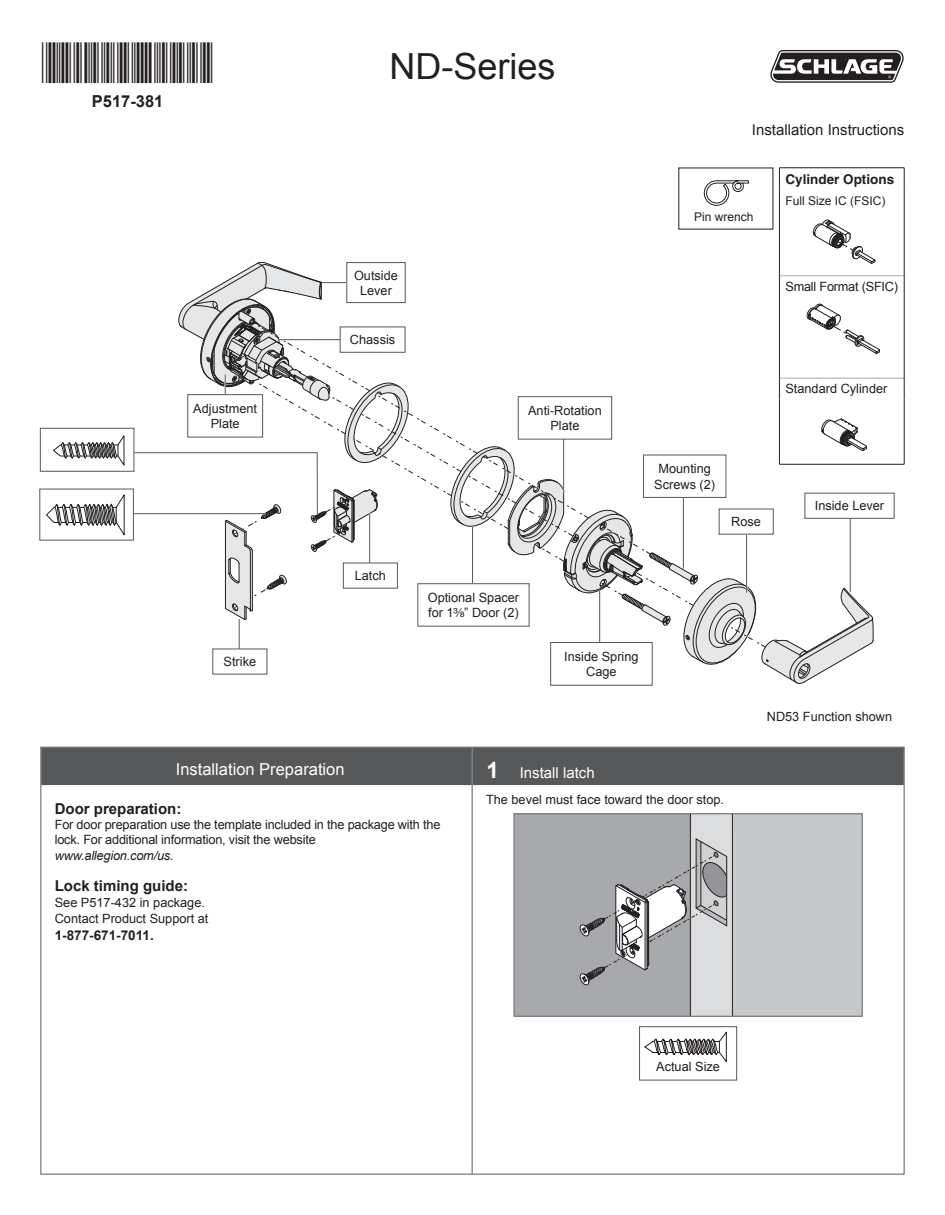
<style>
.page{position:relative;width:945px;height:1215px;background:#fff}
.page>*{position:absolute;margin:0;border:0;box-sizing:border-box;transform-origin:0 0}
.t1{font:36px "Arial";color:#231f20}
.t2{font:16.5px "Arial";color:#fff}
.t3{font:700 16.5px "Arial";color:#231f20}
.t4{font:700 15px "Arial";color:#231f20}
.t5{font:15px "Arial";color:#231f20}
.t6{font:15px "Arial";color:#fff}
.t7{font:700 13.5px "Arial";color:#231f20}
.t8{font:700 13.5px "Helvetica";color:#231f20}
.t9{font:12.75px/15.3px "Arial";color:#231f20;text-align:center}
.t10{font:italic 12.75px "Arial";letter-spacing:-.015em;color:#231f20}
.t11{font:12px "Arial";color:#231f20}
.s1{font-family:"Helvetica Fraction"}
.s2{font-weight:700;font-size:22.5px}
</style>
<div class="page">
<svg style="left:770px;top:50px;width:134px;height:33px"></svg>
<div style="left:41px;top:748px;width:431px;height:37px;background:#57585a"></div>
<div style="left:472px;top:748px;width:432px;height:37px;background:#57585a"></div>
<div style="left:514px;top:814px;width:201px;height:202px;background:#a8a9ad"></div>
<div style="left:690px;top:814px;width:42px;height:202px;background:#dcdddf"></div>
<div style="left:732px;top:814px;width:130px;height:202px;background:#c7c8ca"></div>
<hr style="left:732px;top:814px;width:1px;height:202px;background:#231f20">
<hr style="left:690px;top:814px;width:1px;height:202px;background:#231f20">
<svg style="left:580px;top:838px;width:147px;height:148px"></svg>
<div style="left:639px;top:1026px;width:98px;height:54px;border:1px solid #57585a"></div>
<svg style="left:645px;top:1032px;width:82px;height:30px"></svg>
<hr style="left:472px;top:747px;width:1px;height:427px;background:#57585a">
<svg style="left:133px;top:168px;width:772px;height:516px"></svg>
<div style="left:40px;top:428px;width:94px;height:44px;border:1px solid #57585a"></div>
<div style="left:39px;top:489px;width:95px;height:51px;border:1px solid #57585a"></div>
<svg style="left:53px;top:435px;width:71px;height:31px"></svg>
<svg style="left:46px;top:494px;width:79px;height:42px"></svg>
<hr style="left:322px;top:282px;width:61px;height:1px;background:#57585a">
<div style="left:347px;top:263px;width:58px;height:40px;background:#fff"></div>
<div style="left:346px;top:262px;width:60px;height:41px;border:1px solid #57585a"></div>
<hr style="left:850px;top:511px;width:1px;height:81px;background:#57585a">
<div style="left:805px;top:493px;width:89px;height:25px;background:#fff"></div>
<div style="left:805px;top:493px;width:90px;height:26px;border:1px solid #57585a"></div>
<hr style="left:746px;top:511px;width:1px;height:82px;background:#57585a">
<div style="left:719px;top:509px;width:54px;height:25px;background:#fff"></div>
<div style="left:719px;top:509px;width:55px;height:26px;border:1px solid #57585a"></div>
<hr style="left:369px;top:513px;width:1px;height:64px;background:#57585a">
<div style="left:343px;top:563px;width:54px;height:25px;background:#fff"></div>
<div style="left:343px;top:563px;width:55px;height:26px;border:1px solid #57585a"></div>
<hr style="left:238px;top:619px;width:2px;height:44px;background:#fff">
<hr style="left:239px;top:619px;width:1px;height:44px;background:#57585a">
<div style="left:213px;top:649px;width:54px;height:25px;background:#fff"></div>
<hr style="left:683px;top:492px;width:1px;height:77px;background:#57585a">
<div style="left:644px;top:455px;width:82px;height:42px;background:#fff"></div>
<div style="left:643px;top:455px;width:83px;height:43px;border:1px solid #57585a"></div>
<hr style="left:599px;top:591px;width:1px;height:84px;background:#57585a">
<div style="left:551px;top:643px;width:101px;height:42px;background:#fff"></div>
<div style="left:550px;top:642px;width:103px;height:44px;border:1px solid #57585a"></div>
<hr style="left:472px;top:527px;width:1px;height:90px;background:#57585a">
<div style="left:418px;top:584px;width:111px;height:42px;background:#fff"></div>
<div style="left:417px;top:583px;width:112px;height:44px;border:1px solid #57585a"></div>
<hr style="left:563px;top:429px;width:1px;height:65px;background:#57585a">
<div style="left:518px;top:397px;width:94px;height:42px;background:#fff"></div>
<div style="left:518px;top:396px;width:94px;height:44px;border:1px solid #57585a"></div>
<hr style="left:224px;top:374px;width:2px;height:57px;background:#fff">
<hr style="left:225px;top:374px;width:1px;height:57px;background:#57585a">
<div style="left:188px;top:395px;width:75px;height:42px;background:#fff"></div>
<div style="left:187px;top:394px;width:76px;height:43px;border:1px solid #57585a"></div>
<hr style="left:279px;top:339px;width:88px;height:1px;background:#57585a">
<div style="left:340px;top:327px;width:65px;height:25px;background:#fff"></div>
<div style="left:340px;top:327px;width:65px;height:26px;border:1px solid #57585a"></div>
<p class="t3" style="left:92px;top:90px;width:73px">P517-381</p>
<p class="t9" style="left:193px;top:401px;width:65px">Adjustment<br>Plate</p>
<p class="t9" style="left:224px;top:654px;width:34px">Strike</p>
<h1 class="t1" style="left:389px;top:43px;width:167px">ND-Series</h1>
<p class="t5" style="left:752px;top:120px;width:154px">Installation Instructions</p>
<p class="t8" style="left:785px;top:171px;width:110px">Cylinder Options</p>
<p class="t11" style="left:785px;top:193px;width:102px">Full Size IC (FSIC)</p>
<p class="t11" style="left:694px;top:209px;width:61px">Pin wrench</p>
<p class="t9" style="left:354px;top:268px;width:45px">Outside<br>Lever</p>
<p class="t9" style="left:350px;top:332px;width:47px">Chassis</p>
<p class="t9" style="left:355px;top:568px;width:33px">Latch</p>
<p class="t9" style="left:785px;top:279px;width:114px">Small Format (SFIC)</p>
<p class="t9" style="left:528px;top:403px;width:75px">Anti-Rotation<br>Plate</p>
<p class="t9" style="left:785px;top:381px;width:104px">Standard Cylinder</p>
<p class="t9" style="left:654px;top:461px;width:62px">Mounting<br>Screws (2)</p>
<p class="t9" style="left:731px;top:514px;width:31px">Rose</p>
<p class="t9" style="left:815px;top:498px;width:71px">Inside Lever</p>
<p class="t9" style="left:428px;top:590px;width:93px;text-align:left">Optional Spacer for 1<span class="s1">C\,</span>” Door (2)</p>
<p class="t9" style="left:564px;top:649px;width:76px">Inside Spring<br>Cage</p>
<p class="t9" style="left:767px;top:709px;width:127px">ND53 Function shown</p>
<p class="t2" style="left:176px;top:759px;width:170px">Installation Preparation</p>
<p class="t4" style="left:55px;top:798px;width:128px">Door preparation:</p>
<p class="t9" style="left:55px;top:817px;width:387px;text-align:left">For door preparation use the template included in the package with the lock. For additional information, visit the website</p>
<p class="t10" style="left:55px;top:847px;width:120px">www.allegion.com/us.</p>
<p class="t4" style="left:55px;top:876px;width:135px">Lock timing guide:</p>
<p class="t9" style="left:55px;top:895px;width:155px;line-height:16.2px;text-align:left">See P517-432 in package.<br>Contact Product Support at</p>
<p class="t7" style="left:55px;top:926px;width:101px">1-877-671-7011.</p>
<p class="t6" style="left:486px;top:763px;width:110px"><span class="s2">1</span> Install latch</p>
<p class="t9" style="left:486px;top:792px;width:240px">The bevel must face toward the door stop.</p>
<p class="t9" style="left:656px;top:1059px;width:65px">Actual Size</p>
</div>
